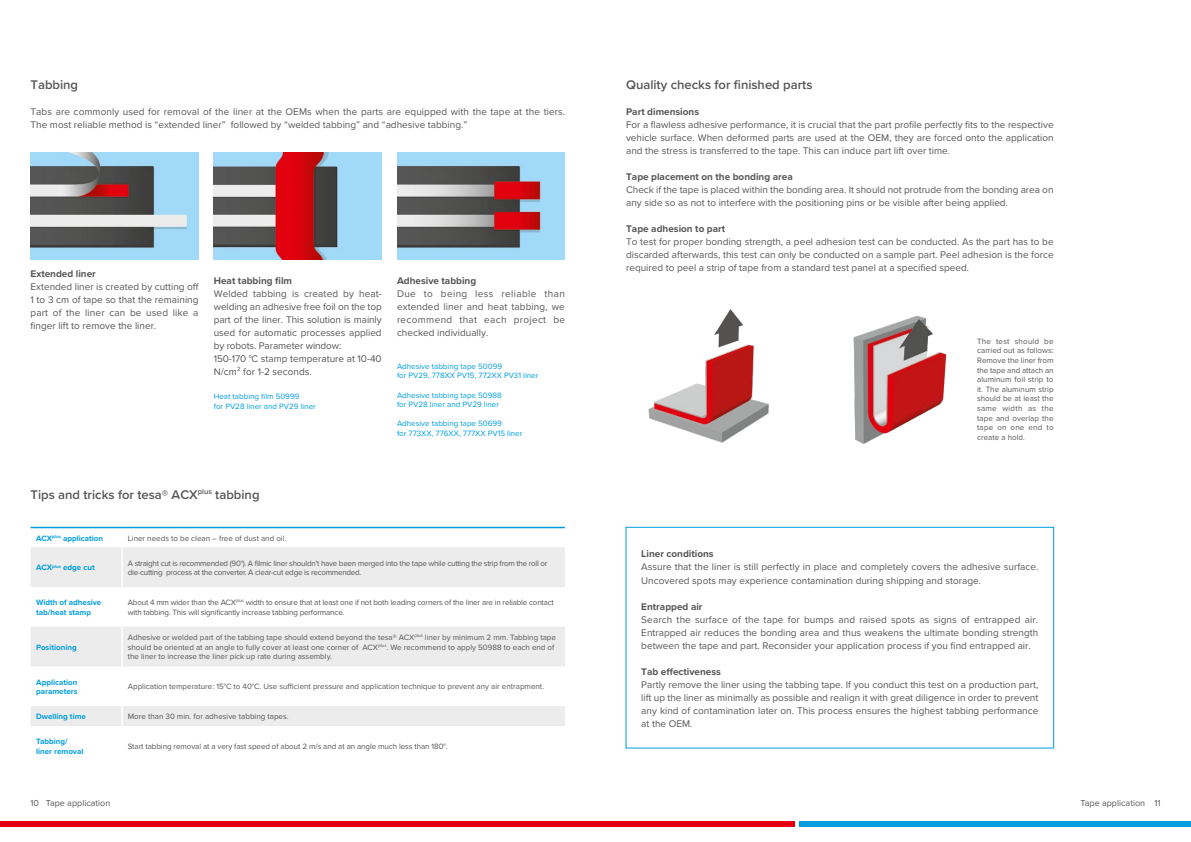
<style>
.page{position:relative;width:1191px;height:842px;background:#fff}
.page>*{position:absolute;margin:0;border:0;box-sizing:border-box;transform-origin:0 0}
.t1{font:600 13px "Proxima Nova";color:#565656}
.t2{font:10px/13px "Proxima Nova";color:#565656;text-align:justify}
.t3{font:700 10px "Proxima Nova";color:#565656}
.t4{font:9px "Proxima Nova";color:#565656}
.t5{font:8px/9.6px "Proxima Nova";color:#565656}
.t6{font:8px/9.6px "Proxima Nova";color:#009ddf}
.t7{font:8px/9.6px "Proxima Nova";letter-spacing:-.03em;color:#565656}
.t8{font:8px/9.6px "Proxima Nova";letter-spacing:-.02em;color:#565656}
.t9{font:700 8px/9.6px "Proxima Nova";color:#009ddf}
</style>
<div class="page">
<div style="left:625px;top:527px;width:429px;height:221px;border:1px solid #009ddf"></div>
<img style="left:31px;top:153px;width:167px;height:106px">
<img style="left:214px;top:153px;width:168px;height:106px">
<img style="left:397px;top:153px;width:168px;height:106px">
<img style="left:648px;top:309px;width:121px;height:134px">
<img style="left:853px;top:315px;width:94px;height:129px">
<svg style="left:31px;top:547px;width:534px;height:179px;fill:#ececed"></svg>
<hr style="left:121px;top:547px;width:2px;height:40px;background:#fff">
<hr style="left:121px;top:627px;width:2px;height:39px;background:#fff">
<hr style="left:121px;top:706px;width:2px;height:20px;background:#fff">
<hr style="left:31px;top:527px;width:91px;height:1px;background:#009ddf">
<hr style="left:122px;top:527px;width:443px;height:1px;background:#009ddf">
<div style="left:0;top:822px;width:794px;height:5px;background:#e3000f"></div>
<div style="left:799px;top:822px;width:392px;height:5px;background:#009ddf"></div>
<h1 class="t1" style="left:31px;top:75px;width:49px">Tabbing</h1>
<p class="t2" style="left:31px;top:105px;width:536px">Tabs are commonly used for removal of the liner at the OEMs when the parts are equipped with the tape at the tiers.<br>The most reliable method is “extended liner” followed by “welded tabbing” and “adhesive tabbing.”</p>
<p class="t3" style="left:31px;top:267px;width:67px">Extended liner</p>
<p class="t2" style="left:31px;top:280px;width:170px">Extended liner is created by cutting off 1 to 3 cm of tape so that the remaining part of the liner can be used like a finger lift to remove the liner.</p>
<p class="t3" style="left:214px;top:274px;width:80px">Heat tabbing film</p>
<p class="t2" style="left:214px;top:287px;width:169px;text-align:left">Welded tabbing is created by heat&shy;welding an adhesive free foil on the top part of the liner. This solution is mainly used for automatic processes applied by robots. Parameter window:<br>150-170 °C stamp temperature at 10-40<br>N/cm² for 1-2 seconds.</p>
<p class="t6" style="left:214px;top:392px;width:104px">Heat tabbing film 50999<br>for PV28 liner and PV29 liner</p>
<p class="t3" style="left:397px;top:274px;width:81px">Adhesive tabbing</p>
<p class="t2" style="left:397px;top:287px;width:169px">Due to being less reliable than extended liner and heat tabbing, we recommend that each project be checked individually.</p>
<p class="t6" style="left:397px;top:361px;width:143px">Adhesive tabbing tape 50099<br>for PV29, 778XX PV15, 772XX PV31 liner</p>
<p class="t6" style="left:397px;top:390px;width:106px">Adhesive tabbing tape 50988 for PV28 liner and PV29 liner</p>
<p class="t6" style="left:397px;top:419px;width:127px">Adhesive tabbing tape 50699<br>for 773XX, 776XX, 777XX PV15 liner</p>
<h1 class="t1" style="left:31px;top:485px;width:230px">Tips and tricks for tesa® ACX<sup>plus</sup> tabbing</h1>
<p class="t9" style="left:36px;top:533px;width:68px">ACX<sup>plus</sup> application</p>
<p class="t5" style="left:128px;top:533px;width:160px">Liner needs to be clean – free of dust and oil.</p>
<p class="t9" style="left:36px;top:563px;width:60px">ACX<sup>plus</sup> edge cut</p>
<p class="t7" style="left:128px;top:558px;width:421px">A straight cut is recommended (90°). A filmic liner shouldn’t have been merged into the tape while cutting the strip from the roll or die-cutting process at the converter. A clear-cut edge is recommended.</p>
<p class="t9" style="left:36px;top:598px;width:67px">Width of adhesive tab/heat stamp</p>
<p class="t8" style="left:128px;top:597px;width:428px">About 4 mm wider than the ACX<sup>plus</sup> width to ensure that at least one if not both leading corners of the liner are in reliable contact with tabbing. This will significantly increase tabbing performance.</p>
<p class="t9" style="left:36px;top:642px;width:42px">Positioning</p>
<p class="t5" style="left:128px;top:632px;width:430px">Adhesive or welded part of the tabbing tape should extend beyond the tesa® ACX<sup>plus</sup> liner by minimum 2 mm. Tabbing tape should be oriented at an angle to fully cover at least one corner of ACX<sup>plus</sup>. We recommend to apply 50988 to each end of the liner to increase the liner pick up rate during assembly.</p>
<p class="t9" style="left:36px;top:677px;width:43px">Application parameters</p>
<p class="t5" style="left:128px;top:682px;width:418px">Application temperature: 15°C to 40°C. Use sufficient pressure and application technique to prevent any air entrapment.</p>
<p class="t9" style="left:36px;top:711px;width:51px">Dwelling time</p>
<p class="t5" style="left:128px;top:711px;width:162px">More than 30 min. for adhesive tabbing tapes.</p>
<p class="t9" style="left:36px;top:736px;width:49px">Tabbing/ liner removal</p>
<p class="t5" style="left:128px;top:741px;width:321px">Start tabbing removal at a very fast speed of about 2 m/s and at an angle much less than 180°.</p>
<h1 class="t1" style="left:626px;top:75px;width:188px">Quality checks for finished parts</h1>
<p class="t3" style="left:626px;top:105px;width:75px">Part dimensions</p>
<p class="t2" style="left:626px;top:118px;width:429px">For a flawless adhesive performance, it is crucial that the part profile perfectly fits to the respective vehicle surface. When deformed parts are used at the OEM, they are forced onto the application and the stress is transferred to the tape. This can induce part lift over time.</p>
<p class="t3" style="left:626px;top:170px;width:168px">Tape placement on the bonding area</p>
<p class="t2" style="left:626px;top:183px;width:429px">Check if the tape is placed within the bonding area. It should not protrude from the bonding area on any side so as not to interfere with the positioning pins or be visible after being applied.</p>
<p class="t3" style="left:626px;top:222px;width:101px">Tape adhesion to part</p>
<p class="t2" style="left:626px;top:235px;width:429px">To test for proper bonding strength, a peel adhesion test can be conducted. As the part has to be discarded afterwards, this test can only be conducted on a sample part. Peel adhesion is the force required to peel a strip of tape from a standard test panel at a specified speed.</p>
<p class="t5" style="left:977px;top:336px;width:78px;text-align:justify">The test should be carried out as follows:<br>Remove the liner from the tape and attach an aluminum foil strip to it. The aluminum strip should be at least the same width as the tape and overlap the tape on one end to create a hold.</p>
<p class="t3" style="left:641px;top:547px;width:74px">Liner conditions</p>
<p class="t2" style="left:641px;top:560px;width:398px">Assure that the liner is still perfectly in place and completely covers the adhesive surface.<br>Uncovered spots may experience contamination during shipping and storage.</p>
<p class="t3" style="left:641px;top:599px;width:63px">Entrapped air</p>
<p class="t2" style="left:641px;top:612px;width:398px">Search the surface of the tape for bumps and raised spots as signs of entrapped air.<br>Entrapped air reduces the bonding area and thus weakens the ultimate bonding strength between the tape and part. Reconsider your application process if you find entrapped air.</p>
<p class="t3" style="left:641px;top:664px;width:81px">Tab effectiveness</p>
<p class="t2" style="left:641px;top:677px;width:398px">Partly remove the liner using the tabbing tape. If you conduct this test on a production part, lift up the liner as minimally as possible and realign it with great diligence in order to prevent any kind of contamination later on. This process ensures the highest tabbing performance at the OEM.</p>
<p class="t4" style="left:31px;top:796px;width:81px">10 Tape application</p>
<p class="t4" style="left:1080px;top:796px;width:82px">Tape application 11</p>
</div>
